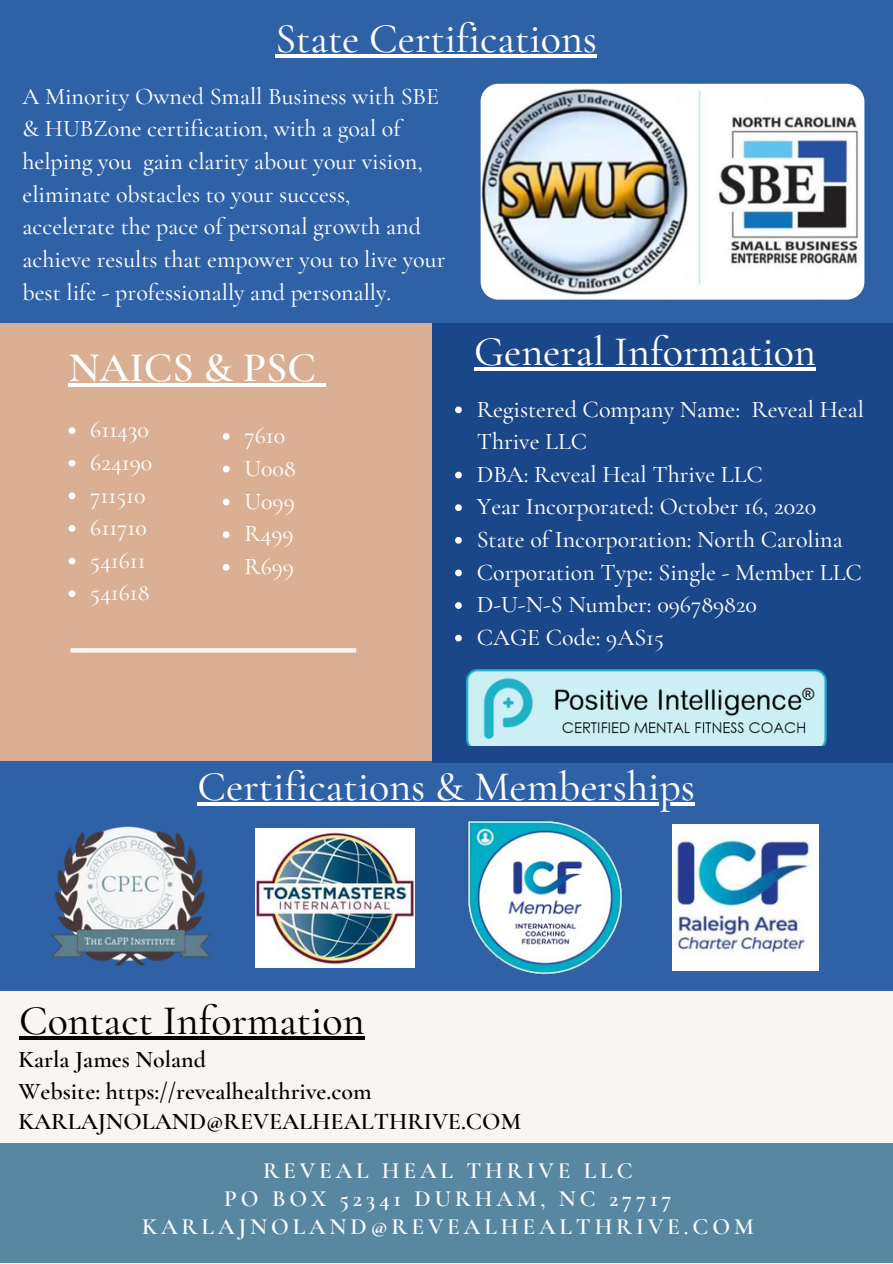
<style>
.page{position:relative;width:893px;height:1264px;background:#fff}
.page>*{position:absolute;margin:0;border:0;box-sizing:border-box;transform-origin:0 0}
.t1{font:500 42px "Cormorant Garamond";color:#fff}
.t2{font:500 42px "Cormorant Garamond";color:#000}
.t3{font:600 42px "Cormorant Garamond";color:#fff}
.t4{font:500 24px/32.5px "Cormorant Garamond";color:#fff}
.t5{font:600 24px/30.9px "Cormorant Garamond";color:#000}
.t6{font:600 23.25px/28px "Cormorant Garamond";letter-spacing:.17em;color:#fff;text-align:center}
</style>
<div class="page">
<div style="left:0;top:0;width:892px;height:1261px;background:#2f61a6"></div>
<div style="left:0;top:323px;width:432px;height:437px;background:#dbaf93"></div>
<div style="left:0;top:1142px;width:892px;height:120px;background:#5888a1"></div>
<div style="left:432px;top:323px;width:460px;height:440px;background:#1a4789"></div>
<img style="left:480px;top:84px;width:384px;height:216px;border-radius:18px">
<img style="left:255px;top:828px;width:159px;height:139px">
<img style="left:51px;top:826px;width:160px;height:140px">
<img style="left:467px;top:820px;width:156px;height:155px">
<img style="left:672px;top:824px;width:146px;height:146px">
<div style="left:0;top:991px;width:892px;height:151px;background:#f8f5f2"></div>
<img style="left:467px;top:669px;width:359px;height:76px">
<hr style="left:197px;top:802px;width:498px;height:3px;background:#fff">
<hr style="left:275px;top:54px;width:322px;height:4px;background:#fff">
<svg style="left:69px;top:427px;width:6px;height:7px"></svg>
<svg style="left:69px;top:460px;width:6px;height:6px"></svg>
<svg style="left:69px;top:492px;width:6px;height:7px"></svg>
<svg style="left:69px;top:525px;width:6px;height:7px"></svg>
<svg style="left:69px;top:557px;width:6px;height:7px"></svg>
<svg style="left:69px;top:590px;width:6px;height:7px"></svg>
<hr style="left:474px;top:367px;width:341px;height:3px;background:#fff">
<svg style="left:455px;top:406px;width:7px;height:7px"></svg>
<svg style="left:455px;top:471px;width:7px;height:7px"></svg>
<svg style="left:455px;top:504px;width:7px;height:7px"></svg>
<svg style="left:455px;top:537px;width:7px;height:6px"></svg>
<svg style="left:455px;top:569px;width:7px;height:7px"></svg>
<svg style="left:455px;top:602px;width:7px;height:7px"></svg>
<svg style="left:455px;top:634px;width:7px;height:7px"></svg>
<hr style="left:19px;top:1036px;width:345px;height:3px;background:#000">
<hr style="left:69px;top:383px;width:247px;height:4px;background:#fff">
<hr style="left:316px;top:383px;width:10px;height:4px;background:#fff">
<svg style="left:223px;top:433px;width:6px;height:7px"></svg>
<svg style="left:223px;top:465px;width:6px;height:7px"></svg>
<hr style="left:71px;top:648px;width:285px;height:4px;background:#f8f5f2">
<svg style="left:223px;top:498px;width:6px;height:7px"></svg>
<svg style="left:223px;top:531px;width:6px;height:7px"></svg>
<svg style="left:223px;top:564px;width:6px;height:6px"></svg>
<h1 class="t1" style="left:275px;top:13px;width:323px">State Certifications</h1>
<p class="t4" style="left:23px;top:80px;width:424px">A Minority Owned Small Business with SBE &amp; HUBZone certification, with a goal of helping you gain clarity about your vision, eliminate obstacles to your success, accelerate the pace of personal growth and achieve results that empower you to live your best life - professionally and personally.</p>
<h1 class="t3" style="left:69px;top:342px;width:249px">NAICS &amp; PSC</h1>
<p class="t4" style="left:90px;top:413px;width:64px">611430<br>624190<br>711510<br>611710<br>541611<br>541618</p>
<p class="t4" style="left:244px;top:419px;width:53px">7610<br>U008<br>U099<br>R499<br>R699</p>
<h1 class="t1" style="left:474px;top:326px;width:343px">General Information</h1>
<p class="t4" style="left:476px;top:392px;width:389px">Registered Company Name: Reveal Heal<br>Thrive LLC<br>DBA: Reveal Heal Thrive LLC<br>Year Incorporated: October 16, 2020<br>State of Incorporation: North Carolina<br>Corporation Type: Single - Member LLC<br>D-U-N-S Number: 096789820<br>CAGE Code: 9AS15</p>
<h1 class="t1" style="left:197px;top:761px;width:499px">Certifications &amp; Memberships</h1>
<h1 class="t2" style="left:19px;top:995px;width:347px">Contact Information</h1>
<p class="t5" style="left:19px;top:1043px;width:504px">Karla James Noland<br>Website: https://revealhealthrive.com<br>KARLAJNOLAND@REVEALHEALTHRIVE.COM</p>
<p class="t6" style="left:142px;top:1156px;width:613px">REVEAL HEAL THRIVE LLC<br>PO BOX 52341 DURHAM, NC 27717<br>KARLAJNOLAND@REVEALHEALTHRIVE.COM</p>
</div>
